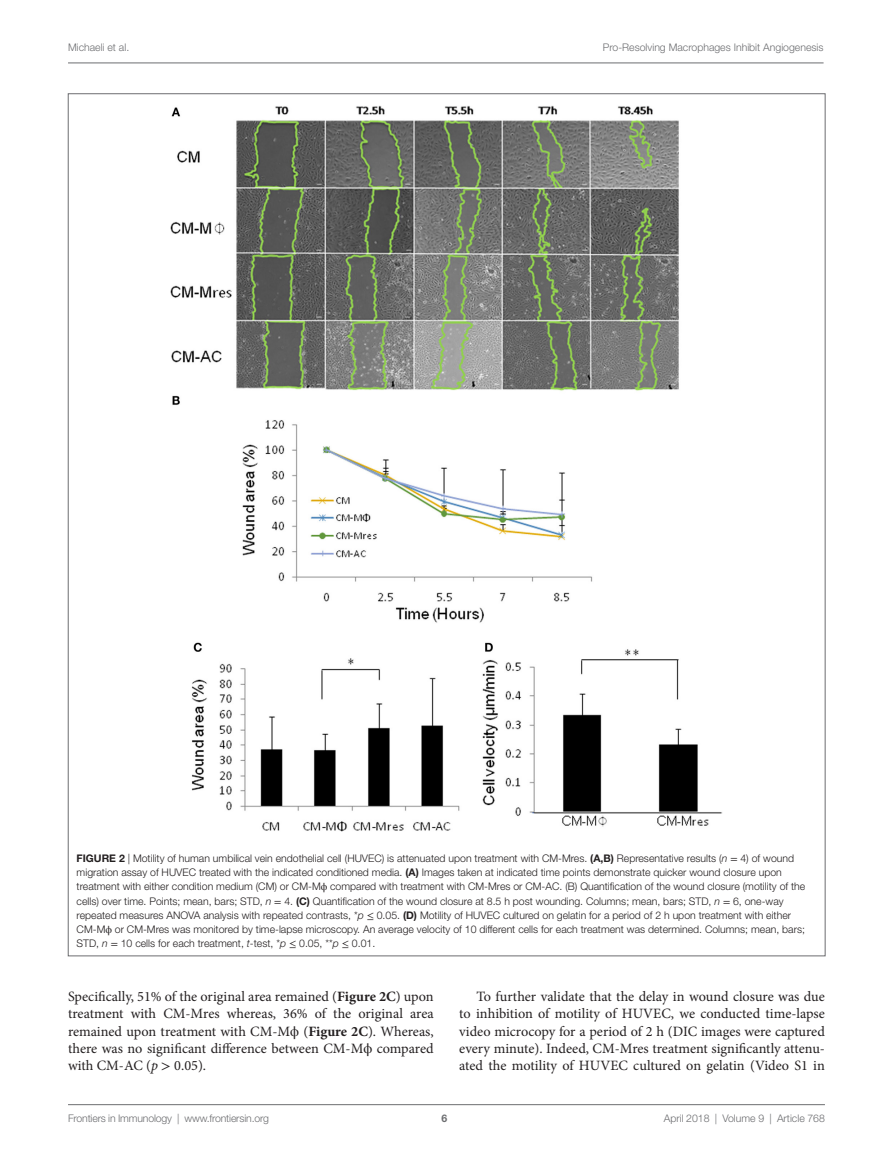
<style>
.page{position:relative;width:893px;height:1170px;background:#fff}
.page>*{position:absolute;margin:0;border:0;box-sizing:border-box;transform-origin:0 0}
.t1{font:14.25px/17.2px "Minion Pro";color:#231f20;text-align:justify}
.t2{font:300 10.5px/14.2px "Helvetica Neue LT Std";color:#231f20}
.t3{font:300 10.5px "Helvetica Neue LT Std";color:#6c6d70}
.t4{font:700 10.5px "Helvetica Neue LT Std";color:#6c6d70}
.s1{font-weight:700}
.s2{font-style:italic}
.s3{font-family:"STIX General";font-weight:400}
.s4{font-family:"STIX General"}
</style>
<div class="page">
<img style="left:171px;top:105px;width:552px;height:726px">
<hr style="left:68px;top:63px;width:756px;height:1px;background:#6c6d70">
<hr style="left:68px;top:1104px;width:757px;height:1px;background:#6c6d70">
<p class="t3" style="left:68px;top:41px;width:63px">Michaeli et al.</p>
<p class="t3" style="left:603px;top:41px;width:222px">Pro-Resolving Macrophages Inhibit Angiogenesis</p>
<p class="t2" style="left:77px;top:850px;width:730px"><span class="s1">FIGURE 2</span> | Motility of human umbilical vein endothelial cell (HUVEC) is attenuated upon treatment with CM-Mres. <span class="s1">(A,B)</span> Representative results (<span class="s2">n</span> <span class="s3">=</span> 4) of wound migration assay of HUVEC treated with the indicated conditioned media. <span class="s1">(A)</span> Images taken at indicated time points demonstrate quicker wound closure upon treatment with either condition medium (CM) or CM-M<span class="s3">ϕ</span> compared with treatment with CM-Mres or CM-AC. (B) Quantification of the wound closure (motility of the cells) over time. Points; mean, bars; STD, <span class="s2">n</span> <span class="s3">=</span> 4. <span class="s1">(C)</span> Quantification of the wound closure at 8.5 h post wounding. Columns; mean, bars; STD, <span class="s2">n</span> <span class="s3">=</span> 6, one-way repeated measures ANOVA analysis with repeated contrasts, *<span class="s2">p</span> <span class="s3">≤</span> 0.05. <span class="s1">(D)</span> Motility of HUVEC cultured on gelatin for a period of 2 h upon treatment with either CM-M<span class="s3">ϕ</span> or CM-Mres was monitored by time-lapse microscopy. An average velocity of 10 different cells for each treatment was determined. Columns; mean, bars; STD, <span class="s2">n</span> <span class="s3">=</span> 10 cells for each treatment, <span class="s2">t</span>-test, *<span class="s2">p</span> <span class="s3">≤</span> 0.05, **<span class="s2">p</span> <span class="s3">≤</span> 0.01.</p>
<p class="t1" style="left:68px;top:987px;width:367px">Specifically, 51% of the original area remained (<span class="s1">Figure 2C</span>) upon treatment with CM-Mres whereas, 36% of the original area remained upon treatment with CM-M<span class="s4">ϕ</span> (<span class="s1">Figure 2C</span>). Whereas, there was no significant difference between CM-M<span class="s4">ϕ</span> compared with CM-AC (<span class="s2">p</span> <span class="s4">&gt;</span> 0.05).</p>
<p class="t1" style="left:459px;top:987px;width:367px;text-indent:17px">To further validate that the delay in wound closure was due to inhibition of motility of HUVEC, we conducted time-lapse video microcopy for a period of 2 h (DIC images were captured every minute). Indeed, CM-Mres treatment significantly attenu&shy;ated the motility of HUVEC cultured on gelatin (Video S1 in</p>
<p class="t3" style="left:68px;top:1111px;width:203px">Frontiers in Immunology | www.frontiersin.org</p>
<p class="t3" style="left:664px;top:1111px;width:163px">April 2018 | Volume 9 | Article 768</p>
<p class="t4" style="left:441px;top:1111px;width:7px">6</p>
</div>
